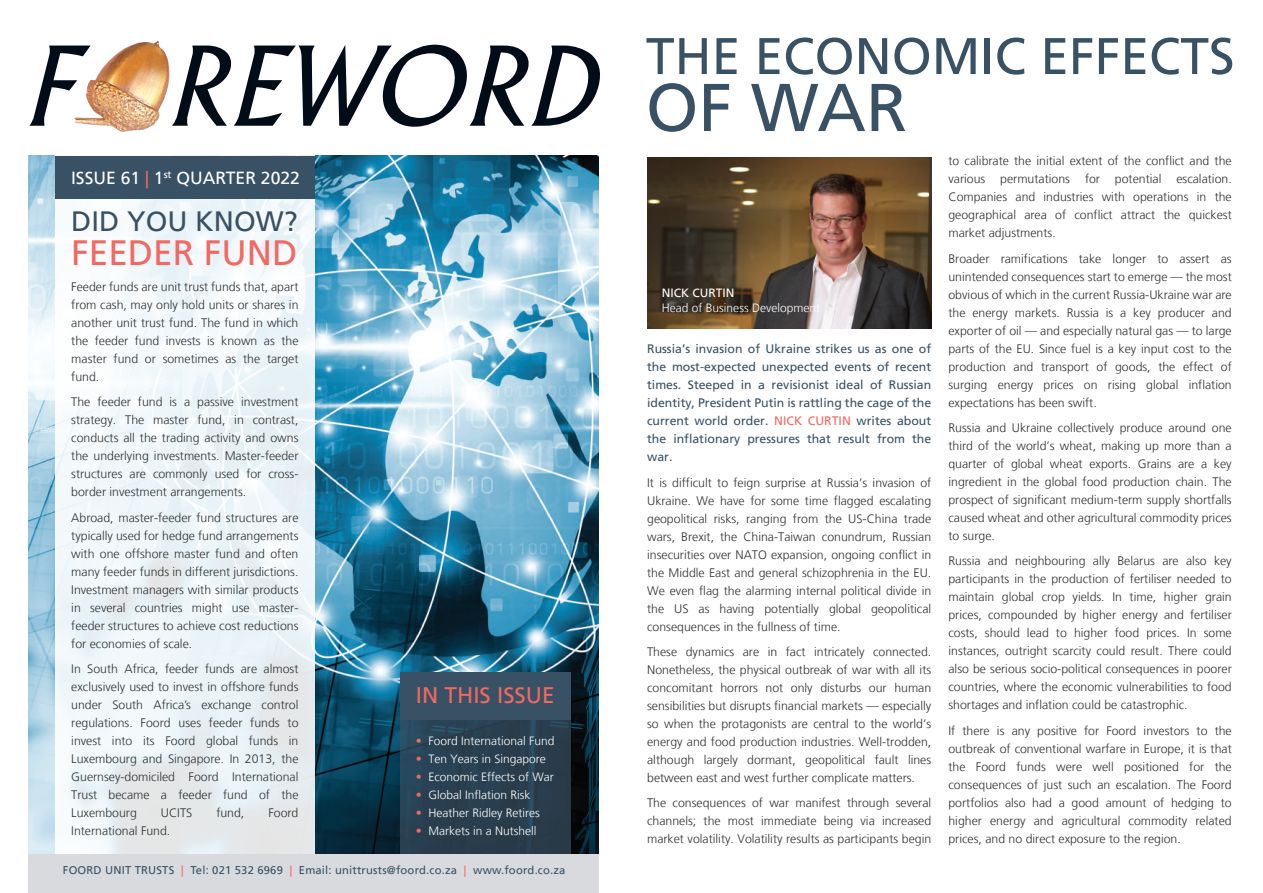
<style>
.page{position:relative;width:1263px;height:893px;background:#fff}
.page>*{position:absolute;margin:0;border:0;box-sizing:border-box;transform-origin:0 0}
.t1{font:67.5px "Frutiger LT";color:#395164}
.t2{font:51.45px "Frutiger LT";color:#395164}
.t3{font:35.1px "Frutiger LT";color:#f36861}
.t4{font:27.9px "Frutiger LT";color:#395164}
.t5{font:22.5px "Frutiger LT";color:#f36861}
.t6{font:17.55px "Frutiger LT";color:#fff}
.t7{font:300 12.3px/18px "Frutiger LT";color:#2f3131;text-align:justify}
.t8{font:12.3px/18px "Frutiger LT";color:#395164;text-align:justify}
.t9{font:300 12px "Frutiger LT";color:#fff}
.t10{font:12px "Frutiger LT";color:#fff}
.t11{font:11.25px "Frutiger LT";letter-spacing:.015em;color:#395164}
.s1{color:#f36861}
</style>
<div class="page">
<img style="left:28px;top:156px;width:571px;height:698px">
<div style="left:55px;top:153px;width:260px;height:707px;background:linear-gradient(to bottom,#f5fbfe,#e8eef1)"></div>
<svg style="left:400px;top:720px;width:171px;height:134px;background:#293f4f"></svg>
<img style="left:75px;top:41px;width:82px;height:77px">
<svg style="left:29px;top:46px;width:62px;height:80px"></svg>
<svg style="left:172px;top:45px;width:428px;height:82px"></svg>
<div style="left:55px;top:156px;width:260px;height:42px;background:#395164"></div>
<div style="left:400px;top:672px;width:171px;height:48px;background:#395164"></div>
<div style="left:28px;top:854px;width:571px;height:39px;background:#d8dade"></div>
<img style="left:647px;top:157px;width:284px;height:171px">
<h3 class="t6" style="left:71px;top:167px;width:230px">ISSUE 61 <span class="s1">|</span> 1<sup>st</sup> QUARTER 2022</h3>
<h3 class="t4" style="left:71px;top:205px;width:228px">DID YOU KNOW?</h3>
<h3 class="t3" style="left:71px;top:232px;width:228px">FEEDER FUND</h3>
<p class="t7" style="left:71px;top:278px;width:229px">Feeder funds are unit trust funds that, apart from cash, may only hold units or shares in another unit trust fund. The fund in which the feeder fund invests is known as the master fund or sometimes as the target fund.</p>
<p class="t7" style="left:71px;top:393px;width:229px">The feeder fund is a passive investment strategy. The master fund, in contrast, conducts all the trading activity and owns the underlying investments. Master-feeder structures are commonly used for cross&shy;border investment arrangements.</p>
<p class="t7" style="left:71px;top:508px;width:229px">Abroad, master-feeder fund structures are typically used for hedge fund arrangements with one offshore master fund and often many feeder funds in different jurisdictions.<br>Investment managers with similar products in several countries might use master&shy;feeder structures to achieve cost reductions for economies of scale.</p>
<p class="t7" style="left:71px;top:660px;width:229px">In South Africa, feeder funds are almost exclusively used to invest in offshore funds under South Africa’s exchange control regulations. Foord uses feeder funds to invest into its Foord global funds in Luxembourg and Singapore. In 2013, the Guernsey-domiciled Foord International Trust became a feeder fund of the Luxembourg</p>
<h3 class="t5" style="left:416px;top:682px;width:140px">IN THIS ISSUE</h3>
<p class="t9" style="left:416px;top:734px;width:140px"><span class="s1">•</span> Foord International Fund</p>
<p class="t9" style="left:416px;top:752px;width:132px"><span class="s1">•</span> Ten Years in Singapore</p>
<p class="t9" style="left:416px;top:770px;width:139px"><span class="s1">•</span> Economic Effects of War</p>
<p class="t9" style="left:416px;top:788px;width:116px"><span class="s1">•</span> Global Inflation Risk</p>
<p class="t9" style="left:416px;top:806px;width:126px"><span class="s1">•</span> Heather Ridley Retires</p>
<p class="t9" style="left:416px;top:824px;width:122px"><span class="s1">•</span> Markets in a Nutshell</p>
<p class="t11" style="left:63px;top:863px;width:504px">FOORD UNIT TRUSTS <span class="s1">|</span> Tel: 021 532 6969 <span class="s1">|</span> Email: unittrusts@foord.co.za <span class="s1">|</span> www.foord.co.za</p>
<p class="t7" style="left:161px;top:804px;width:33px">UCITS</p>
<p class="t7" style="left:216px;top:804px;width:30px">fund,</p>
<p class="t7" style="left:268px;top:804px;width:32px">Foord</p>
<p class="t7" style="left:71px;top:822px;width:101px">International Fund.</p>
<h2 class="t2" style="left:646px;top:26px;width:590px">THE ECONOMIC EFFECTS</h2>
<h1 class="t1" style="left:646px;top:68px;width:263px">OF WAR</h1>
<p class="t10" style="left:662px;top:286px;width:74px">NICK CURTIN</p>
<p class="t9" style="left:662px;top:301px;width:160px">Head of Business Development</p>
<p class="t8" style="left:647px;top:340px;width:286px">Russia’s invasion of Ukraine strikes us as one of the most-expected unexpected events of recent times. Steeped in a revisionist ideal of Russian identity, President Putin is rattling the cage of the current world order. <span class="s1">NICK CURTIN</span> writes about the inflationary pressures that result from the war.</p>
<p class="t7" style="left:647px;top:473px;width:286px">It is difficult to feign surprise at Russia’s invasion of Ukraine. We have for some time flagged escalating geopolitical risks, ranging from the US-China trade wars, Brexit, the China-Taiwan conundrum, Russian insecurities over NATO expansion, ongoing conflict in the Middle East and general schizophrenia in the EU.<br>We even flag the alarming internal political divide in the US as having potentially global geopolitical consequences in the fullness of time.</p>
<p class="t7" style="left:647px;top:643px;width:286px">These dynamics are in fact intricately connected.<br>Nonetheless, the physical outbreak of war with all its concomitant horrors not only disturbs our human sensibilities but disrupts financial markets — especially so when the protagonists are central to the world’s energy and food production industries. Well-trodden, although largely dormant, geopolitical fault lines between east and west further complicate matters.</p>
<p class="t7" style="left:647px;top:794px;width:286px">The consequences of war manifest through several channels; the most immediate being via increased market volatility. Volatility results as participants begin</p>
<p class="t7" style="left:948px;top:152px;width:285px">to calibrate the initial extent of the conflict and the various permutations for potential escalation.<br>Companies and industries with operations in the geographical area of conflict attract the quickest market adjustments.</p>
<p class="t7" style="left:948px;top:249px;width:285px">Broader ramifications take longer to assert as unintended consequences start to emerge — the most obvious of which in the current Russia-Ukraine war are the energy markets. Russia is a key producer and exporter of oil — and especially natural gas — to large parts of the EU. Since fuel is a key input cost to the production and transport of goods, the effect of surging energy prices on rising global inflation expectations has been swift.</p>
<p class="t7" style="left:948px;top:419px;width:285px">Russia and Ukraine collectively produce around one third of the world’s wheat, making up more than a quarter of global wheat exports. Grains are a key ingredient in the global food production chain. The prospect of significant medium-term supply shortfalls caused wheat and other agricultural commodity prices to surge.</p>
<p class="t7" style="left:948px;top:552px;width:285px">Russia and neighbouring ally Belarus are also key participants in the production of fertiliser needed to maintain global crop yields. In time, higher grain prices, compounded by higher energy and fertiliser costs, should lead to higher food prices. In some instances, outright scarcity could result. There could also be serious socio-political consequences in poorer countries, where the economic vulnerabilities to food shortages and inflation could be catastrophic.</p>
<p class="t7" style="left:948px;top:722px;width:285px">If there is any positive for Foord investors to the outbreak of conventional warfare in Europe, it is that the Foord funds were well positioned for the consequences of just such an escalation. The Foord portfolios also had a good amount of hedging to higher energy and agricultural commodity related prices, and no direct exposure to the region.</p>
</div>
